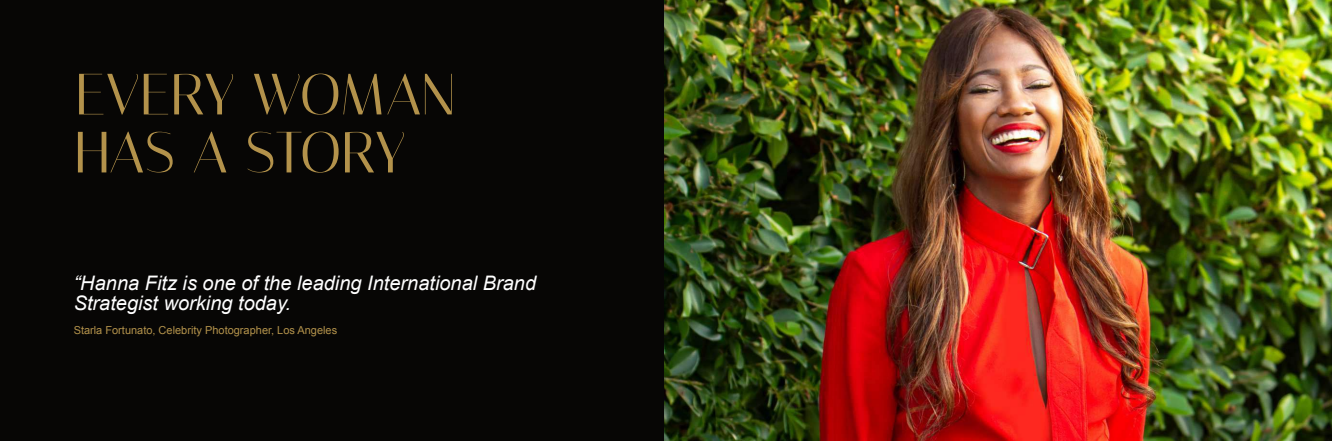
<style>
.page{position:relative;width:1332px;height:441px;background:#fff}
.page>*{position:absolute;margin:0;border:0;box-sizing:border-box;transform-origin:0 0}
.t1{font:58px/58px "Italiana";letter-spacing:-.01em;color:#b3924b}
.t2{font:italic 20px/20.7px "Arial";color:#fff}
.t3{font:11px "Arial";color:#b3924b}
</style>
<div class="page">
<div style="left:0;top:0;width:667px;height:441px;background:#070605"></div>
<img style="left:665px;top:0;width:667px;height:441px">
<h1 class="t1" style="left:75px;top:66px;width:382px">EVERY WOMAN<br>HAS A STORY</h1>
<p class="t2" style="left:74px;top:273px;width:464px">“Hanna Fitz is one of the leading International Brand<br>Strategist working today.</p>
<p class="t3" style="left:74px;top:323px;width:265px">Starla Fortunato, Celebrity Photographer, Los Angeles</p>
</div>
